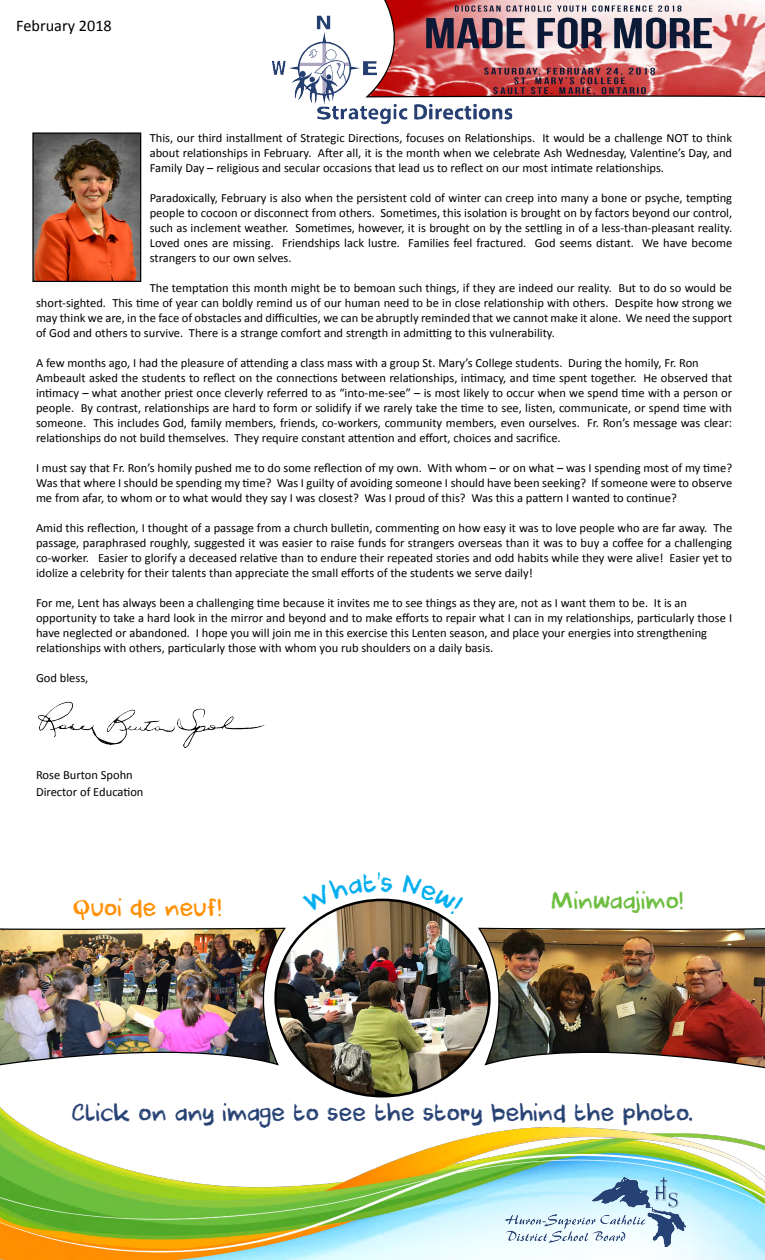
<style>
.page{position:relative;width:765px;height:1260px;background:#fff}
.page>*{position:absolute;margin:0;border:0;box-sizing:border-box;transform-origin:0 0}
.t1{font:22.5px "DK Cool Crayon";color:#264173}
.t2{font:22.5px "DK Cool Crayon";color:#ff8e00}
.t3{font:22.5px "DK Cool Crayon";color:#6dbd3f}
.t4{font:16.25px "Calibri";color:#000}
.t5{font:12.5px/15px "Calibri";color:#000;text-align:justify}
</style>
<div class="page">
<img style="left:38px;top:701px;width:227px;height:47px">
<img style="left:0;top:1107px;width:765px;height:153px">
<img style="left:505px;top:1178px;width:181px;height:69px">
<img style="left:34px;top:135px;width:105px;height:145px">
<div style="left:32px;top:133px;width:109px;height:149px;border:1px solid #000"></div>
<img style="left:272px;top:15px;width:241px;height:110px">
<img style="left:286px;top:900px;width:192px;height:195px">
<img style="left:366px;top:0;width:399px;height:100px">
<img style="left:478px;top:927px;width:287px;height:142px">
<img style="left:0;top:927px;width:286px;height:139px">
<svg style="left:302px;top:898px;width:91px;height:15px"></svg>
<svg style="left:403px;top:900px;width:61px;height:15px"></svg>
<h2 class="t4" style="left:16px;top:14px;width:97px">February 2018</h2>
<p class="t5" style="left:150px;top:130px;width:584px">This, our third installment of Strategic Directions, focuses on Relationships. It would be a challenge NOT to think about relationships in February. After all, it is the month when we celebrate Ash Wednesday, Valentine’s Day, and Family Day – religious and secular occasions that lead us to reflect on our most intimate relationships.</p>
<p class="t5" style="left:150px;top:190px;width:584px">Paradoxically, February is also when the persistent cold of winter can creep into many a bone or psyche, tempting people to cocoon or disconnect from others. Sometimes, this isolation is brought on by factors beyond our control, such as inclement weather. Sometimes, however, it is brought on by the settling in of a less-than-pleasant reality.<br>Loved ones are missing. Friendships lack lustre. Families feel fractured. God seems distant. We have become strangers to our own selves.</p>
<p class="t5" style="left:36px;top:280px;width:698px;text-indent:114px">The temptation this month might be to bemoan such things, if they are indeed our reality. But to do so would be short-sighted. This time of year can boldly remind us of our human need to be in close relationship with others. Despite how strong we may think we are, in the face of obstacles and difficulties, we can be abruptly reminded that we cannot make it alone. We need the support of God and others to survive. There is a strange comfort and strength in admitting to this vulnerability.</p>
<p class="t5" style="left:36px;top:355px;width:698px;text-align:left">A few months ago, I had the pleasure of attending a class mass with a group St. Mary’s College students. During the homily, Fr. Ron Ambeault asked the students to reflect on the connections between relationships, intimacy, and time spent together. He observed that intimacy – what another priest once cleverly referred to as “into-me-see” – is most likely to occur when we spend time with a person or people. By contrast, relationships are hard to form or solidify if we rarely take the time to see, listen, communicate, or spend time with someone. This includes God, family members, friends, co-workers, community members, even ourselves. Fr. Ron’s message was clear: relationships do not build themselves. They require constant attention and effort, choices and sacrifice.</p>
<p class="t5" style="left:36px;top:460px;width:698px">I must say that Fr. Ron’s homily pushed me to do some reflection of my own. With whom – or on what – was I spending most of my time?<br>Was that where I should be spending my time? Was I guilty of avoiding someone I should have been seeking? If someone were to observe me from afar, to whom or to what would they say I was closest? Was I proud of this? Was this a pattern I wanted to continue?</p>
<p class="t5" style="left:36px;top:520px;width:698px">Amid this reflection, I thought of a passage from a church bulletin, commenting on how easy it was to love people who are far away. The passage, paraphrased roughly, suggested it was easier to raise funds for strangers overseas than it was to buy a coffee for a challenging co-worker. Easier to glorify a deceased relative than to endure their repeated stories and odd habits while they were alive! Easier yet to idolize a celebrity for their talents than appreciate the small efforts of the students we serve daily!</p>
<p class="t5" style="left:36px;top:595px;width:698px;text-align:left">For me, Lent has always been a challenging time because it invites me to see things as they are, not as I want them to be. It is an opportunity to take a hard look in the mirror and beyond and to make efforts to repair what I can in my relationships, particularly those I have neglected or abandoned. I hope you will join me in this exercise this Lenten season, and place your energies into strengthening relationships with others, particularly those with whom you rub shoulders on a daily basis.</p>
<p class="t5" style="left:36px;top:670px;width:54px">God bless,</p>
<p class="t5" style="left:36px;top:767px;width:109px;line-height:16.5px">Rose Burton Spohn<br>Director of Education</p>
<h1 class="t2" style="left:73px;top:894px;width:151px">Quoi de neuf!</h1>
<h1 class="t3" style="left:551px;top:887px;width:134px">Minwaajimo!</h1>
<h1 class="t1" style="left:72px;top:1099px;width:623px">Click on any image to see the story behind the photo.</h1>
</div>
